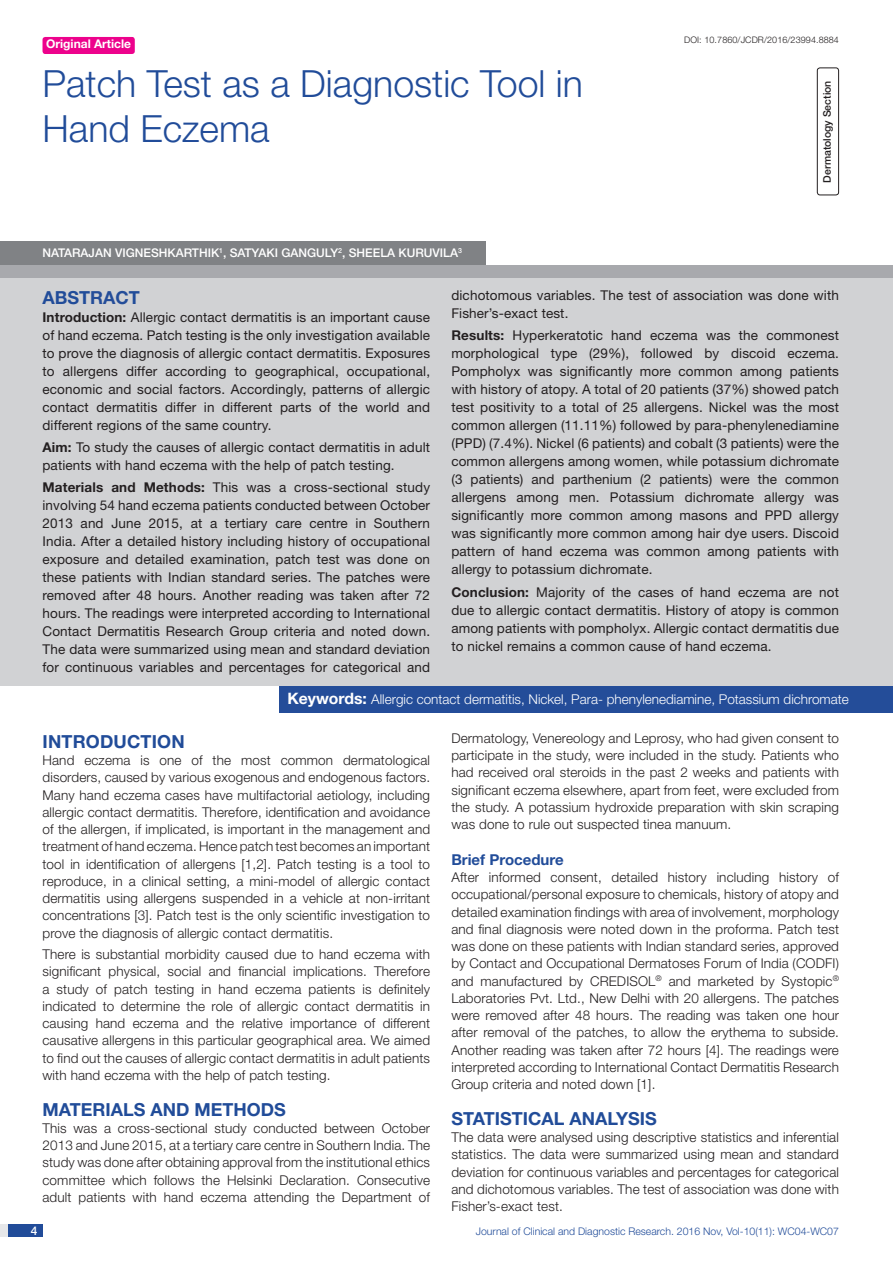
<style>
.page{position:relative;width:893px;height:1263px;background:#fff}
.page>*{position:absolute;margin:0;border:0;box-sizing:border-box;transform-origin:0 0}
.t1{font:300 37.5px/45px "Helvetica Neue";color:#214c99}
.Heading{font:700 18px "Helvetica Neue";color:#214c99}
.Abstract_head{font:700 18px "Helvetica Neue";color:#214c99}
.Level_2{font:700 15px "Helvetica Neue";color:#214c99}
.Body_text{font:300 13.5px/17.2px "Helvetica Neue";letter-spacing:.01em;color:#231f20;text-align:justify}
.Abstract_Text{font:13.5px/18px "Helvetica Neue";letter-spacing:.01em;color:#231f20;text-align:justify}
.t2{font:300 13.5px "Helvetica Neue";color:#fff}
.Author{font:500 12px "Helvetica Neue";color:#fff}
.t3{font:700 12px "Helvetica Neue";color:#fff}
.t4{font:300 10.5px "Helvetica Neue";color:#214c99}
.t5{font:500 10.5px "Helvetica Neue";color:#231f20}
.DOI{font:300 9px "Helvetica Neue";letter-spacing:.01em;color:#231f20}
.s1{color:#244d99}
.s2{font-weight:700}
.s3{font-weight:700;font-size:15.75px}
</style>
<div class="page">
<div style="left:0;top:1224px;width:43px;height:13px;background:#e6e7e9"></div>
<div style="left:8px;top:1224px;width:35px;height:13px;background:#214c99"></div>
<div style="left:43px;top:37px;width:92px;height:17px;background:#ed028c;border-radius:3px"></div>
<div style="left:0;top:277px;width:893px;height:409px;background:#d1d2d4"></div>
<div style="left:279px;top:686px;width:614px;height:26px;background:#244d99"></div>
<div style="left:0;top:241px;width:485px;height:25px;background:#808285"></div>
<div style="left:817px;top:68px;width:22px;height:127px;border:1px solid #231f20;border-radius:3px"></div>
<div style="left:0;top:265px;width:893px;height:12px;background:#a8a9ad"></div>
<p class="t3" style="left:46px;top:37px;width:87px">Original Article</p>
<p class="t1" style="left:43px;top:60px;width:542px">Patch Test as a Diagnostic Tool in<br>Hand Eczema</p>
<p class="DOI" style="left:684px;top:35px;width:156px">DOI: 10.7860/JCDR/2016/23994.8884</p>
<p class="t5" style="left:821px;top:183px;width:103px;rotate:-90deg">DERMATOLOGY SECTION</p>
<p class="Author" style="left:43px;top:246px;width:421px">NATARAJAN VIGNESHKARTHIK<sup>1</sup>, SATYAKI GANGULY<sup>2</sup>, SHEELA KURUVILA<sup>3</sup></p>
<p class="Abstract_head" style="left:43px;top:286px;width:98px">ABST<span class="s1">RAC</span>T</p>
<p class="Abstract_Text" style="left:43px;top:308px;width:389px"><span class="s2">Introduction:</span> Allergic contact dermatitis is an important cause of hand eczema. Patch testing is the only investigation available to prove the diagnosis of allergic contact dermatitis. Exposures to allergens differ according to geographical, occupational, economic and social factors. Accordingly, patterns of allergic contact dermatitis differ in different parts of the world and different regions of the same country.</p>
<p class="Abstract_Text" style="left:43px;top:438px;width:389px"><span class="s2">Aim:</span> To study the causes of allergic contact dermatitis in adult patients with hand eczema with the help of patch testing.</p>
<p class="Abstract_Text" style="left:43px;top:478px;width:389px"><span class="s2">Materials and Methods:</span> This was a cross-sectional study involving 54 hand eczema patients conducted between October 2013 and June 2015, at a tertiary care centre in Southern India. After a detailed history including history of occupational exposure and detailed examination, patch test was done on these patients with Indian standard series. The patches were removed after 48 hours. Another reading was taken after 72 hours. The readings were interpreted according to International Contact Dermatitis Research Group criteria and noted down.<br>The data were summarized using mean and standard deviation for continuous variables and percentages for categorical and</p>
<p class="Abstract_Text" style="left:451px;top:286px;width:389px">dichotomous variables. The test of association was done with<br>Fisher’s-exact test.</p>
<p class="Abstract_Text" style="left:451px;top:326px;width:389px"><span class="s2">Results:</span> Hyperkeratotic hand eczema was the commonest morphological type (29%), followed by discoid eczema.<br>Pompholyx was significantly more common among patients with history of atopy. A total of 20 patients (37%) showed patch test positivity to a total of 25 allergens. Nickel was the most common allergen (11.11%) followed by para-phenylenediamine (PPD) (7.4%). Nickel (6 patients) and cobalt (3 patients) were the common allergens among women, while potassium dichromate (3 patients) and parthenium (2 patients) were the common allergens among men. Potassium dichromate allergy was significantly more common among masons and PPD allergy was significantly more common among hair dye users. Discoid pattern of hand eczema was common among patients with allergy to potassium dichromate.</p>
<p class="Abstract_Text" style="left:451px;top:583px;width:389px"><span class="s2">Conclusion:</span> Majority of the cases of hand eczema are not due to allergic contact dermatitis. History of atopy is common among patients with pompholyx. Allergic contact dermatitis due to nickel remains a common cause of hand eczema.</p>
<p class="t2" style="left:288px;top:691px;width:563px"><span class="s3">Keywords:</span> Allergic contact dermatitis, Nickel, Para- phenylenediamine, Potassium dichromate</p>
<p class="Heading" style="left:43px;top:730px;width:144px">Introduction</p>
<p class="Body_text" style="left:43px;top:751px;width:389px">Hand eczema is one of the most common dermatological disorders, caused by various exogenous and endogenous factors.<br>Many hand eczema cases have multifactorial aetiology, including allergic contact dermatitis. Therefore, identification and avoidance of the allergen, if implicated, is important in the management and treatment of hand eczema. Hence patch test becomes an important tool in identification of allergens [1,2]. Patch testing is a tool to reproduce, in a clinical setting, a mini-model of allergic contact dermatitis using allergens suspended in a vehicle at non-irritant concentrations [3]. Patch test is the only scientific investigation to prove the diagnosis of allergic contact dermatitis.</p>
<p class="Body_text" style="left:43px;top:945px;width:389px">There is substantial morbidity caused due to hand eczema with significant physical, social and financial implications. Therefore a study of patch testing in hand eczema patients is definitely indicated to determine the role of allergic contact dermatitis in causing hand eczema and the relative importance of different causative allergens in this particular geographical area. We aimed to find out the causes of allergic contact dermatitis in adult patients with hand eczema with the help of patch testing.</p>
<p class="Heading" style="left:43px;top:1098px;width:245px">MATERIALS AND METHODS</p>
<p class="Body_text" style="left:43px;top:1119px;width:389px">This was a cross-sectional study conducted between October 2013 and June 2015, at a tertiary care centre in Southern India. The study was done after obtaining approval from the institutional ethics committee which follows the Helsinki Declaration. Consecutive adult patients with hand eczema attending the Department of</p>
<p class="Body_text" style="left:451px;top:729px;width:389px">Dermatology, Venereology and Leprosy, who had given consent to participate in the study, were included in the study. Patients who had received oral steroids in the past 2 weeks and patients with significant eczema elsewhere, apart from feet, were excluded from the study. A potassium hydroxide preparation with skin scraping was done to rule out suspected tinea manuum.</p>
<p class="Level_2" style="left:451px;top:850px;width:114px">Brief Procedure</p>
<p class="Body_text" style="left:451px;top:868px;width:389px">After informed consent, detailed history including history of occupational/personal exposure to chemicals, history of atopy and detailed examination findings with area of involvement, morphology and final diagnosis were noted down in the proforma. Patch test was done on these patients with Indian standard series, approved by Contact and Occupational Dermatoses Forum of India (CODFI) and manufactured by CREDISOL<sup>®</sup> and marketed by Systopic<sup>® </sup>Laboratories Pvt. Ltd., New Delhi with 20 allergens. The patches were removed after 48 hours. The reading was taken one hour after removal of the patches, to allow the erythema to subside.<br>Another reading was taken after 72 hours [4]. The readings were interpreted according to International Contact Dermatitis Research Group criteria and noted down [1].</p>
<p class="Heading" style="left:451px;top:1107px;width:187px">Statistical Analysis</p>
<p class="Body_text" style="left:451px;top:1128px;width:389px">The data were analysed using descriptive statistics and inferential statistics. The data were summarized using mean and standard deviation for continuous variables and percentages for categorical and dichotomous variables. The test of association was done with Fisher’s-exact test.</p>
<p class="Author" style="left:31px;top:1223px;width:8px">4</p>
<p class="t4" style="left:476px;top:1225px;width:365px">Journal of Clinical and Diagnostic Research. 2016 Nov, Vol-10(11): WC04-WC07</p>
</div>
